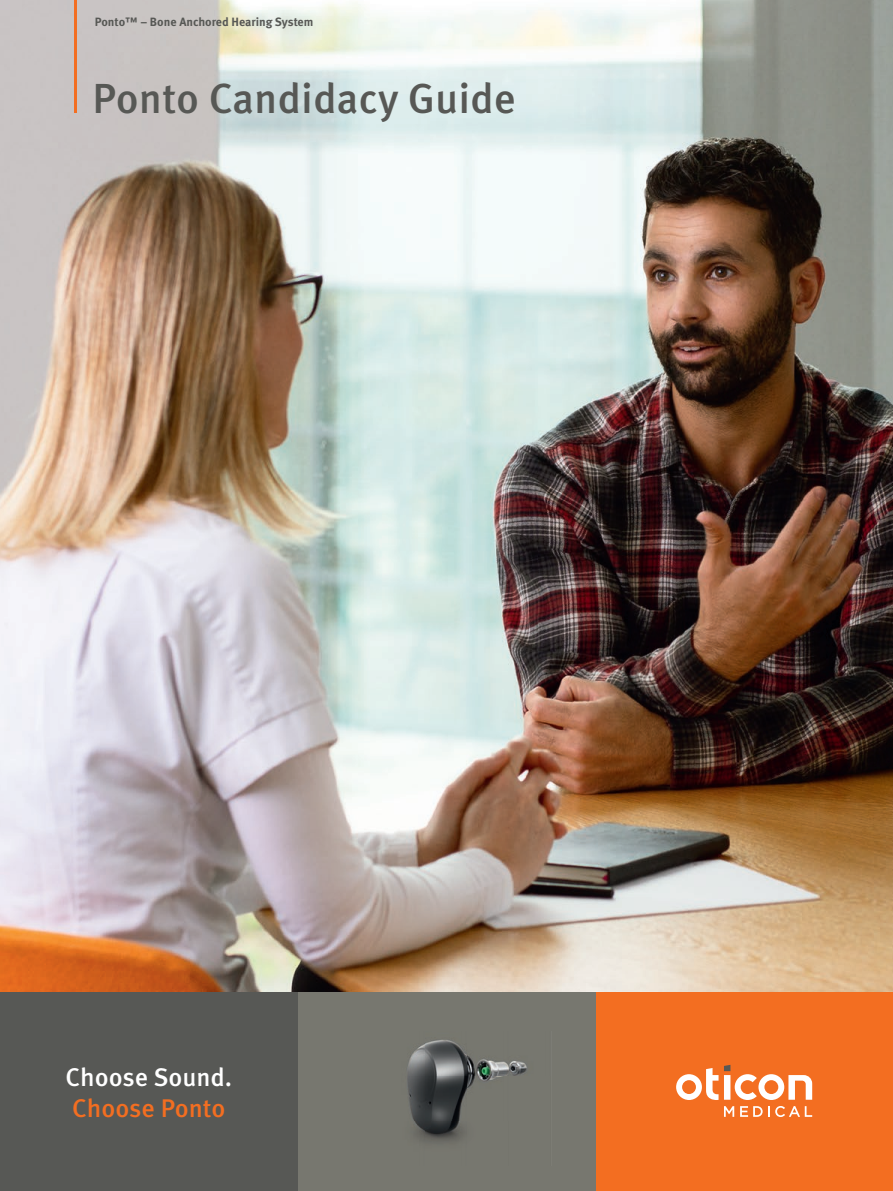
<style>
.page{position:relative;width:893px;height:1191px;background:#fff}
.page>*{position:absolute;margin:0;border:0;box-sizing:border-box;transform-origin:0 0}
.t1{font:500 42px "Meta Pro OM";color:#575855}
.t2{font:500 25.5px "Meta Pro OM";color:#fff}
.t3{font:500 25.5px "Meta Pro OM";color:#f36e21}
.t4{font:700 12px "Meta Pro OM";color:#575855}
</style>
<div class="page">
<img style="left:0;top:0;width:893px;height:992px">
<div style="left:595px;top:992px;width:298px;height:199px;background:#f36e21"></div>
<svg style="left:724px;top:1106px;width:10px;height:10px"></svg>
<svg style="left:740px;top:1106px;width:72px;height:11px"></svg>
<svg style="left:676px;top:1068px;width:42px;height:32px"></svg>
<svg style="left:724px;top:1064px;width:88px;height:36px"></svg>
<div style="left:0;top:992px;width:298px;height:199px;background:#575855"></div>
<div style="left:298px;top:992px;width:297px;height:199px;background:#77776f"></div>
<img style="left:407px;top:1040px;width:120px;height:102px">
<hr style="left:74px;top:0;width:3px;height:17px;background:#f36e21">
<hr style="left:74px;top:17px;width:3px;height:36px;background:#f36e21">
<hr style="left:74px;top:53px;width:3px;height:60px;background:#f36e21">
<p class="t4" style="left:95px;top:14px;width:220px">Ponto™ – Bone Anchored Hearing System</p>
<h1 class="t1" style="left:93px;top:72px;width:425px">Ponto Candidacy Guide</h1>
<h2 class="t2" style="left:65px;top:1061px;width:168px">Choose Sound.</h2>
<h2 class="t3" style="left:72px;top:1092px;width:155px">Choose Ponto</h2>
</div>
